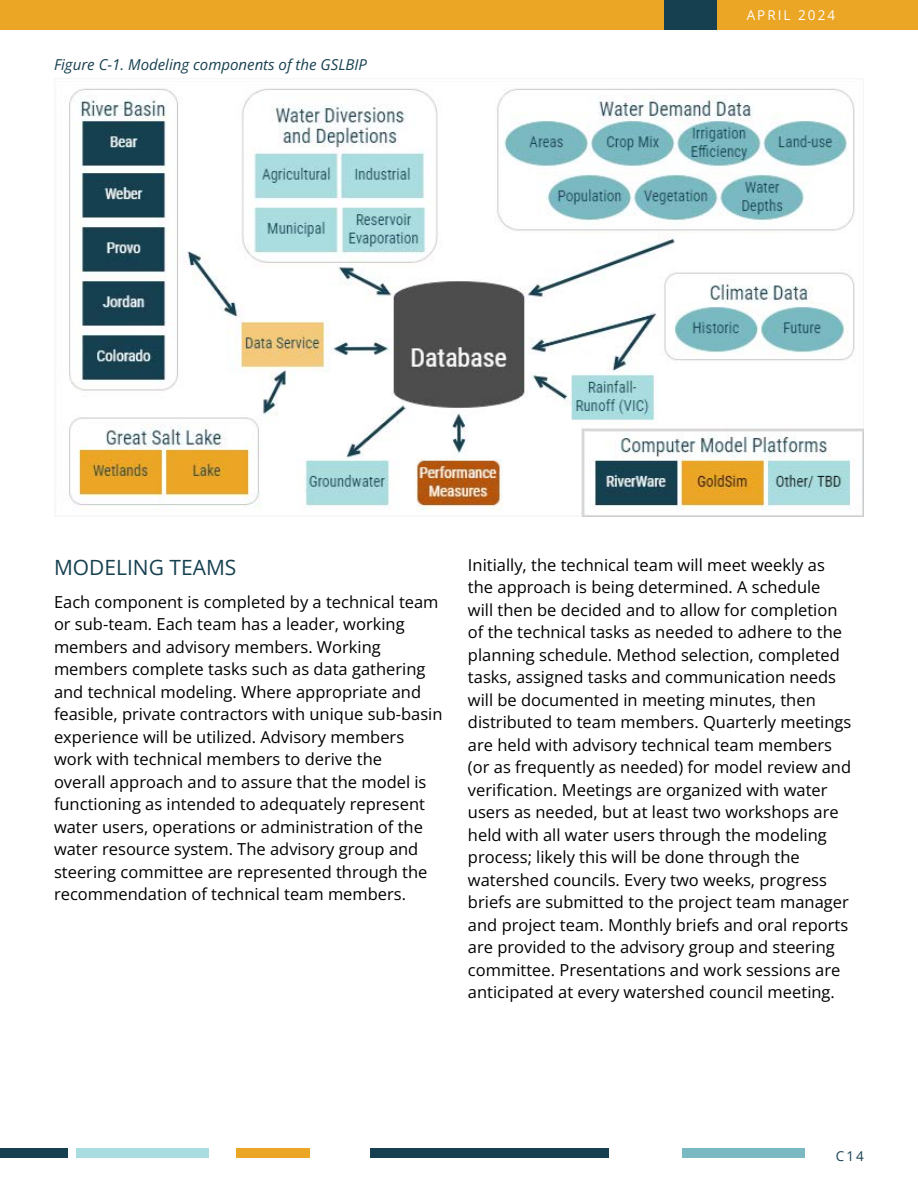
<style>
.page{position:relative;width:918px;height:1188px;background:#fff}
.page>*{position:absolute;margin:0;border:0;box-sizing:border-box;transform-origin:0 0}
.Header_2{font:21px "Open Sans";color:#164050}
.Body_Text{font:16.5px/22.5px "Open Sans";color:#000}
.Figure_Title{font:italic 15px "Open Sans";color:#164050}
.t1{font:13.5px "Open Sans";letter-spacing:.15em;color:#fff}
.t2{font:13.5px "Open Sans";color:#164050}
</style>
<div class="page">
<div style="left:0;top:0;width:918px;height:29px;background:#eca625"></div>
<div style="left:664px;top:0;width:53px;height:29px;background:#164050"></div>
<div style="left:0;top:1149px;width:68px;height:9px;background:#164050"></div>
<div style="left:76px;top:1149px;width:132px;height:9px;background:#aadde0"></div>
<div style="left:370px;top:1149px;width:239px;height:9px;background:#164050"></div>
<div style="left:236px;top:1149px;width:74px;height:9px;background:#eca625"></div>
<div style="left:682px;top:1149px;width:123px;height:9px;background:#7ab9c1"></div>
<img style="left:54px;top:78px;width:810px;height:438px">
<p class="Figure_Title" style="left:54px;top:54px;width:315px">Figure C-1. Modeling components of the GSLBIP</p>
<p class="t1" style="left:747px;top:6px;width:90px">APRIL 2024</p>
<h2 class="Header_2" style="left:54px;top:553px;width:184px">MODELING TEAMS</h2>
<p class="Body_Text" style="left:54px;top:590px;width:390px">Each component is completed by a technical team or sub-team. Each team has a leader, working members and advisory members. Working members complete tasks such as data gathering and technical modeling. Where appropriate and feasible, private contractors with unique sub-basin experience will be utilized. Advisory members work with technical members to derive the<br>overall approach and to assure that the model is functioning as intended to adequately represent water users, operations or administration of the water resource system. The advisory group and steering committee are represented through the recommendation of technical team members.</p>
<p class="Body_Text" style="left:468px;top:553px;width:385px">Initially, the technical team will meet weekly as the approach is being determined. A schedule<br>will then be decided and to allow for completion of the technical tasks as needed to adhere to the planning schedule. Method selection, completed tasks, assigned tasks and communication needs will be documented in meeting minutes, then distributed to team members. Quarterly meetings are held with advisory technical team members (or as frequently as needed) for model review and verification. Meetings are organized with water users as needed, but at least two workshops are held with all water users through the modeling process; likely this will be done through the watershed councils. Every two weeks, progress briefs are submitted to the project team manager and project team. Monthly briefs and oral reports are provided to the advisory group and steering committee. Presentations and work sessions are anticipated at every watershed council meeting.</p>
<p class="t2" style="left:836px;top:1147px;width:29px">C14</p>
</div>
